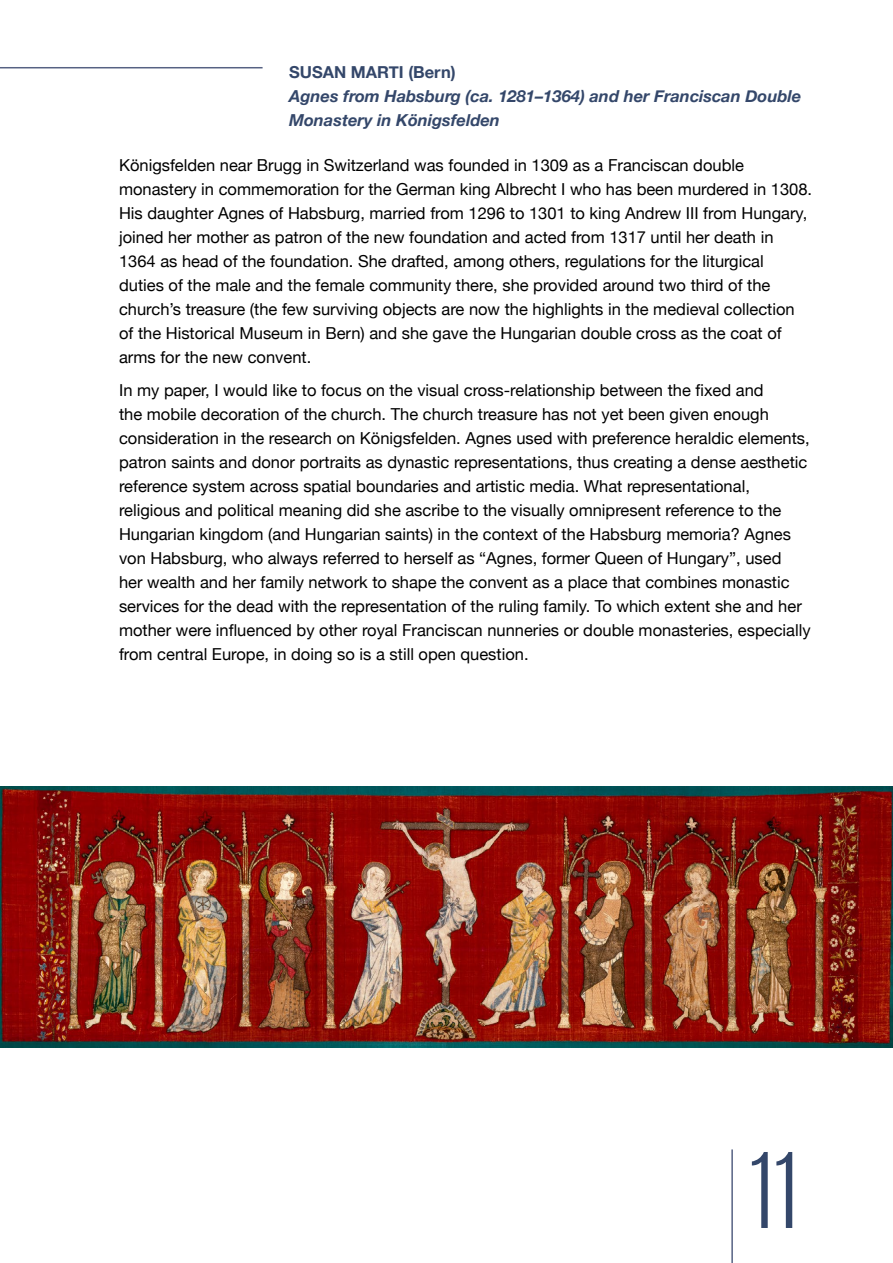
<style>
.page{position:relative;width:893px;height:1263px;background:#fff}
.page>*{position:absolute;margin:0;border:0;box-sizing:border-box;transform-origin:0 0}
.t1{font:300 88.35px "Antonio";color:#34476a}
.t2{font:16.5px/24px "Helvetica Neue";color:#000}
.t3{font:italic 700 16.5px/24px "Helvetica Neue";color:#34476a}
.t4{font:700 16.5px "Helvetica Neue";color:#34476a}
</style>
<div class="page">
<img style="left:0;top:787px;width:893px;height:261px">
<hr style="left:731px;top:1149px;width:2px;height:114px;background:#566283">
<hr style="left:0;top:67px;width:263px;height:1px;background:#566283">
<p class="t4" style="left:289px;top:59px;width:168px">SUSAN MARTI (Bern)</p>
<p class="t3" style="left:289px;top:84px;width:514px">Agnes from Habsburg (ca. 1281–1364) and her Franciscan Double<br>Monastery in Königsfelden</p>
<p class="t2" style="left:119px;top:154px;width:695px">Königsfelden near Brugg in Switzerland was founded in 1309 as a Franciscan double monastery in commemoration for the German king Albrecht I who has been murdered in 1308.<br>His daughter Agnes of Habsburg, married from 1296 to 1301 to king Andrew III from Hungary, joined her mother as patron of the new foundation and acted from 1317 until her death in 1364 as head of the foundation. She drafted, among others, regulations for the liturgical duties of the male and the female community there, she provided around two third of the church’s treasure (the few surviving objects are now the highlights in the medieval collection of the Historical Museum in Bern) and she gave the Hungarian double cross as the coat of arms for the new convent.</p>
<p class="t2" style="left:119px;top:379px;width:693px">In my paper, I would like to focus on the visual cross-relationship between the fixed and<br>the mobile decoration of the church. The church treasure has not yet been given enough consideration in the research on Königsfelden. Agnes used with preference heraldic elements, patron saints and donor portraits as dynastic representations, thus creating a dense aesthetic reference system across spatial boundaries and artistic media. What representational, religious and political meaning did she ascribe to the visually omnipresent reference to the Hungarian kingdom (and Hungarian saints) in the context of the Habsburg memoria? Agnes von Habsburg, who always referred to herself as “Agnes, former Queen of Hungary”, used<br>her wealth and her family network to shape the convent as a place that combines monastic services for the dead with the representation of the ruling family. To which extent she and her mother were influenced by other royal Franciscan nunneries or double monasteries, especially from central Europe, in doing so is a still open question.</p>
<h1 class="t1" style="left:750px;top:1127px;width:51px">11</h1>
</div>
